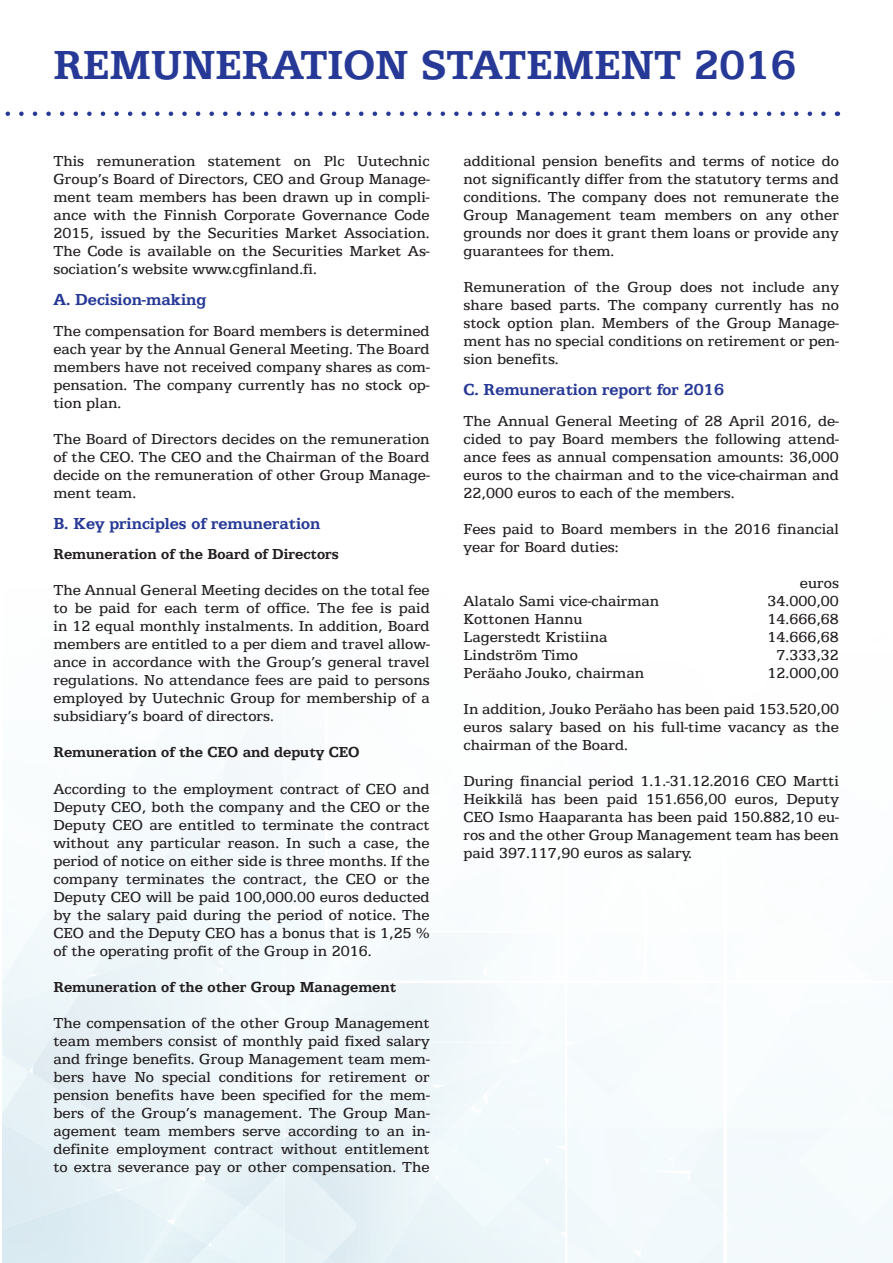
<style>
.page{position:relative;width:893px;height:1263px;background:#fff}
.page>*{position:absolute;margin:0;border:0;box-sizing:border-box;transform-origin:0 0}
.t1{font:700 42px "ATF Antique";color:#263996}
.t2{font:700 16.5px "ATF Antique";color:#263996}
.t3{font:15px/18px "ATF Antique";color:#231f20;text-align:justify}
.t4{font:700 15px "ATF Antique";color:#231f20}
</style>
<div class="page">
<img style="left:192px;top:943px;width:10px;height:2px">
<div style="left:137px;top:796px;width:68px;height:147px;background:#f4fafc"></div>
<div style="left:2px;top:860px;width:134px;height:146px;background:#f5fafc"></div>
<div style="left:119px;top:1169px;width:67px;height:51px;background:#e9f5f8"></div>
<div style="left:2px;top:1189px;width:116px;height:40px;background:#deedf3"></div>
<img style="left:2px;top:1071px;width:183px;height:118px">
<img style="left:186px;top:1169px;width:13px;height:8px">
<div style="left:33px;top:945px;width:190px;height:224px;background:#e9f3f7"></div>
<div style="left:91px;top:904px;width:98px;height:70px;background:#eff6fa"></div>
<div style="left:205px;top:1137px;width:79px;height:70px;background:#e6f2f6"></div>
<img style="left:234px;top:1128px;width:50px;height:30px">
<img style="left:142px;top:1222px;width:31px;height:41px">
<img style="left:170px;top:1177px;width:32px;height:43px">
<img style="left:199px;top:1160px;width:15px;height:17px">
<img style="left:211px;top:1128px;width:23px;height:30px">
<div style="left:229px;top:1042px;width:86px;height:86px;background:#f3f9fb"></div>
<img style="left:205px;top:962px;width:18px;height:80px">
<div style="left:315px;top:1042px;width:122px;height:60px;background:#edf5f9"></div>
<div style="left:285px;top:1128px;width:154px;height:135px;background:#e6f2f6"></div>
<div style="left:315px;top:1102px;width:109px;height:26px;background:#ebf4f8"></div>
<img style="left:285px;top:1128px;width:29px;height:6px">
<svg style="left:638px;top:1256px;width:3px;height:7px"></svg>
<div style="left:727px;top:1128px;width:81px;height:48px;background:#f3f9fc"></div>
<div style="left:377px;top:1042px;width:123px;height:43px;background:#eef6f9"></div>
<img style="left:673px;top:1128px;width:46px;height:43px">
<div style="left:334px;top:983px;width:166px;height:59px;background:#eff6f9"></div>
<div style="left:567px;top:1171px;width:90px;height:54px;background:#f3fafc"></div>
<div style="left:808px;top:1171px;width:85px;height:54px;background:#f6fbfc"></div>
<div style="left:800px;top:1128px;width:93px;height:43px;background:#f6fbfc"></div>
<div style="left:641px;top:1128px;width:65px;height:30px;background:#f5fafc"></div>
<img style="left:673px;top:1054px;width:50px;height:31px">
<img style="left:190px;top:1245px;width:21px;height:18px">
<div style="left:248px;top:1170px;width:36px;height:61px;background:#e7f3f7"></div>
<img style="left:285px;top:1257px;width:42px;height:6px">
<div style="left:285px;top:1162px;width:71px;height:95px;background:#e4f0f5"></div>
<div style="left:641px;top:1178px;width:82px;height:85px;background:#f1f9fc"></div>
<div style="left:610px;top:1172px;width:77px;height:79px;background:#f4fafc"></div>
<img style="left:665px;top:1163px;width:14px;height:8px">
<img style="left:546px;top:1146px;width:14px;height:12px">
<div style="left:487px;top:1049px;width:78px;height:78px;background:#f4fafd"></div>
<img style="left:524px;top:1049px;width:33px;height:10px">
<div style="left:567px;top:1058px;width:41px;height:70px;background:#f6fbfd"></div>
<img style="left:493px;top:983px;width:13px;height:40px">
<svg style="left:199px;top:940px;width:6px;height:3px"></svg>
<div style="left:168px;top:872px;width:37px;height:65px;background:#f1f9fb"></div>
<img style="left:205px;top:937px;width:18px;height:25px">
<img style="left:229px;top:847px;width:54px;height:72px">
<div style="left:230px;top:929px;width:54px;height:88px;background:#f2f9fc"></div>
<img style="left:254px;top:996px;width:30px;height:27px">
<svg style="left:285px;top:1019px;width:15px;height:29px"></svg>
<img style="left:278px;top:925px;width:6px;height:18px">
<div style="left:285px;top:912px;width:34px;height:74px;background:#f4fafc"></div>
<svg style="left:272px;top:901px;width:22px;height:24px"></svg>
<img style="left:334px;top:983px;width:15px;height:16px">
<div style="left:470px;top:1128px;width:76px;height:67px;background:#f1f9fc"></div>
<img style="left:479px;top:1114px;width:2px;height:13px">
<div style="left:438px;top:1151px;width:76px;height:74px;background:#f0f9fc"></div>
<img style="left:420px;top:1139px;width:35px;height:38px">
<img style="left:481px;top:1103px;width:30px;height:24px">
<svg style="left:475px;top:1087px;width:21px;height:22px"></svg>
<div style="left:230px;top:847px;width:54px;height:53px;background:#f3f9fc"></div>
<img style="left:297px;top:907px;width:22px;height:43px">
<div style="left:352px;top:932px;width:44px;height:41px;background:#f6fbfd"></div>
<img style="left:352px;top:932px;width:7px;height:24px">
<svg style="left:5px;top:111px;width:818px;height:5px"></svg>
<h1 class="t1" style="left:53px;top:41px;width:744px">REMUNERATION STATEMENT 2016</h1>
<p class="t3" style="left:53px;top:153px;width:378px">This remuneration statement on Plc Uutechnic Group’s Board of Directors, CEO and Group Manage&shy;ment team members has been drawn up in compli&shy;ance with the Finnish Corporate Governance Code 2015, issued by the Securities Market Association.<br>The Code is available on the Securities Market As&shy;sociation’s website www.cgfinland.fi.</p>
<p class="t2" style="left:53px;top:290px;width:154px">A. Decision-making</p>
<p class="t3" style="left:53px;top:322px;width:378px">The compensation for Board members is determined each year by the Annual General Meeting. The Board members have not received company shares as com&shy;pensation. The company currently has no stock op&shy;tion plan.</p>
<p class="t3" style="left:53px;top:430px;width:378px">The Board of Directors decides on the remuneration of the CEO. The CEO and the Chairman of the Board decide on the remuneration of other Group Manage&shy;ment team.</p>
<p class="t2" style="left:53px;top:514px;width:268px">B. Key principles of remuneration</p>
<p class="t4" style="left:53px;top:546px;width:287px">Remuneration of the Board of Directors</p>
<p class="t3" style="left:53px;top:582px;width:378px">The Annual General Meeting decides on the total fee to be paid for each term of office. The fee is paid in 12 equal monthly instalments. In addition, Board members are entitled to a per diem and travel allow&shy;ance in accordance with the Group’s general travel regulations. No attendance fees are paid to persons employed by Uutechnic Group for membership of a subsidiary’s board of directors.</p>
<p class="t4" style="left:53px;top:744px;width:308px">Remuneration of the CEO and deputy CEO</p>
<p class="t3" style="left:53px;top:780px;width:378px">According to the employment contract of CEO and Deputy CEO, both the company and the CEO or the Deputy CEO are entitled to terminate the contract without any particular reason. In such a case, the period of notice on either side is three months. If the company terminates the contract, the CEO or the Deputy CEO will be paid 100,000.00 euros deducted by the salary paid during the period of notice. The CEO and the Deputy CEO has a bonus that is 1,25 % of the operating profit of the Group in 2016.</p>
<p class="t4" style="left:53px;top:978px;width:344px">Remuneration of the other Group Management</p>
<p class="t3" style="left:53px;top:1014px;width:378px">The compensation of the other Group Management team members consist of monthly paid fixed salary and fringe benefits. Group Management team mem&shy;bers have No special conditions for retirement or pension benefits have been specified for the mem&shy;bers of the Group’s management. The Group Man&shy;agement team members serve according to an in&shy;definite employment contract without entitlement to extra severance pay or other compensation. The</p>
<p class="t3" style="left:463px;top:153px;width:377px">additional pension benefits and terms of notice do not significantly differ from the statutory terms and conditions. The company does not remunerate the Group Management team members on any other grounds nor does it grant them loans or provide any guarantees for them.</p>
<p class="t3" style="left:463px;top:279px;width:377px">Remuneration of the Group does not include any share based parts. The company currently has no stock option plan. Members of the Group Manage&shy;ment has no special conditions on retirement or pen&shy;sion benefits.</p>
<p class="t2" style="left:463px;top:380px;width:262px">C. Remuneration report for 2016</p>
<p class="t3" style="left:463px;top:412px;width:377px">The Annual General Meeting of 28 April 2016, de&shy;cided to pay Board members the following attend&shy;ance fees as annual compensation amounts: 36,000 euros to the chairman and to the vice-chairman and 22,000 euros to each of the members.</p>
<p class="t3" style="left:463px;top:520px;width:377px">Fees paid to Board members in the 2016 financial year for Board duties:</p>
<p class="t3" style="left:800px;top:574px;width:40px">euros</p>
<p class="t3" style="left:463px;top:592px;width:197px">Alatalo Sami vice-chairman</p>
<p class="t3" style="left:768px;top:592px;width:73px">34.000,00</p>
<p class="t3" style="left:463px;top:610px;width:121px">Kottonen Hannu</p>
<p class="t3" style="left:767px;top:610px;width:73px">14.666,68</p>
<p class="t3" style="left:463px;top:628px;width:145px">Lagerstedt Kristiina</p>
<p class="t3" style="left:767px;top:628px;width:73px">14.666,68</p>
<p class="t3" style="left:463px;top:646px;width:116px">Lindström Timo</p>
<p class="t3" style="left:776px;top:646px;width:64px">7.333,32</p>
<p class="t3" style="left:463px;top:664px;width:182px">Peräaho Jouko, chairman</p>
<p class="t3" style="left:768px;top:664px;width:73px">12.000,00</p>
<p class="t3" style="left:463px;top:700px;width:377px">In addition, Jouko Peräaho has been paid 153.520,00 euros salary based on his full-time vacancy as the chairman of the Board.</p>
<p class="t3" style="left:463px;top:772px;width:377px">During financial period 1.1.-31.12.2016 CEO Martti Heikkilä has been paid 151.656,00 euros, Deputy CEO Ismo Haaparanta has been paid 150.882,10 eu&shy;ros and the other Group Management team has been paid 397.117,90 euros as salary.</p>
</div>
